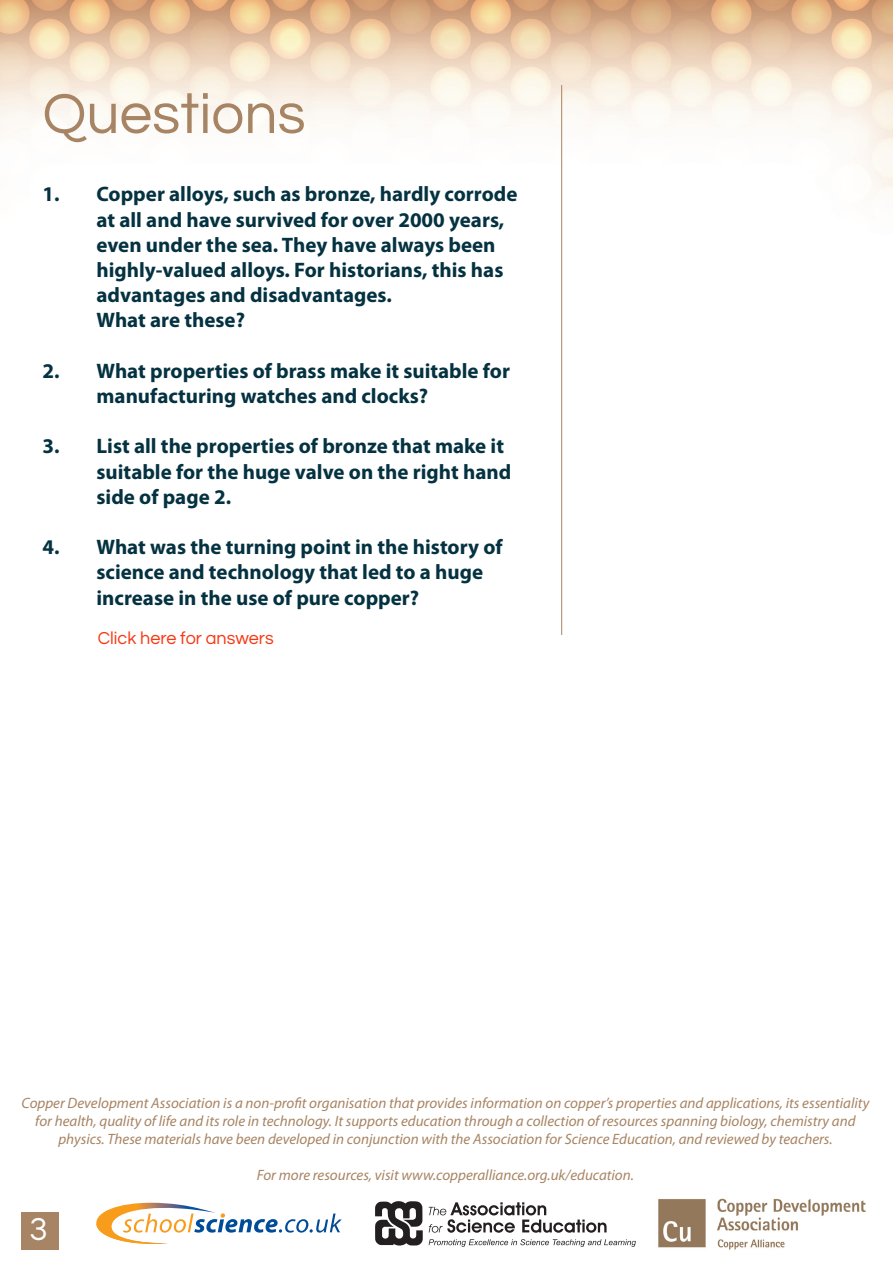
<style>
.page{position:relative;width:893px;height:1263px;background:#fff}
.page>*{position:absolute;margin:0;border:0;box-sizing:border-box;transform-origin:0 0}
.t1{font:58.5px "Questrial";color:#a78463}
.t2{font:33px "Questrial";color:#fff}
.t3{font:700 21px/25.2px "Myriad Pro";color:#053241}
.t4{font:18px "Questrial";color:#f73712}
.t5{font:italic 15px/18px "Myriad Pro";color:#a78463;text-align:center}
</style>
<div class="page">
<img style="left:0;top:0;width:893px;height:301px">
<div style="left:21px;top:1212px;width:38px;height:38px;background:#a78463"></div>
<hr style="left:561px;top:85px;width:1px;height:1110px;background:#a78463">
<div style="left:13px;top:636px;width:866px;height:559px;background:#fff"></div>
<svg style="left:96px;top:1203px;width:246px;height:41px"></svg>
<svg style="left:429px;top:1202px;width:178px;height:31px"></svg>
<svg style="left:429px;top:1239px;width:207px;height:8px"></svg>
<svg style="left:375px;top:1201px;width:48px;height:45px"></svg>
<img style="left:658px;top:1198px;width:208px;height:52px">
<p class="t1" style="left:43px;top:85px;width:265px">Questions</p>
<p class="t3" style="left:97px;top:181px;width:422px;text-indent:-54px">1. Copper alloys, such as bronze, hardly corrode at all and have survived for over 2000 years, even under the sea. They have always been highly-valued alloys. For historians, this has advantages and disadvantages.<br>What are these?</p>
<p class="t3" style="left:97px;top:357px;width:415px;text-indent:-54px">2. What properties of brass make it suitable for manufacturing watches and clocks?</p>
<p class="t3" style="left:97px;top:433px;width:416px;text-indent:-54px">3. List all the properties of bronze that make it suitable for the huge valve on the right hand side of page 2.</p>
<p class="t3" style="left:97px;top:534px;width:408px;text-indent:-54px">4. What was the turning point in the history of science and technology that led to a huge increase in the use of pure copper?</p>
<p class="t4" style="left:98px;top:629px;width:178px">Click here for answers</p>
<p class="t5" style="left:21px;top:1094px;width:849px">Copper Development Association is a non-profit organisation that provides information on copper’s properties and applications, its essentiality for health, quality of life and its role in technology. It supports education through a collection of resources spanning biology, chemistry and physics. These materials have been developed in conjunction with the Association for Science Education, and reviewed by teachers.</p>
<p class="t5" style="left:257px;top:1166px;width:379px">For more resources, visit www.copperalliance.org.uk/education.</p>
<h2 class="t2" style="left:29px;top:1213px;width:20px">3</h2>
</div>
